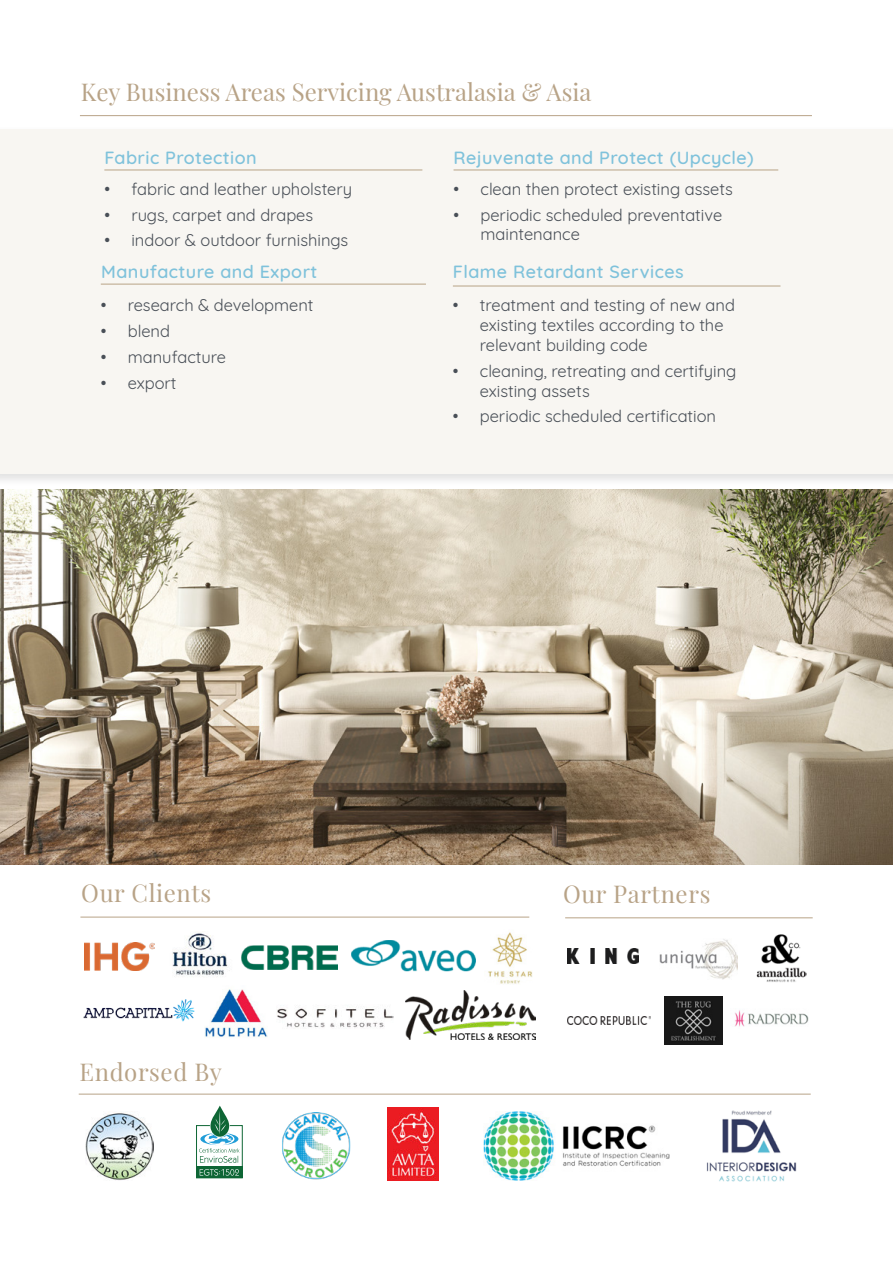
<style>
.page{position:relative;width:893px;height:1263px;background:#fff}
.page>*{position:absolute;margin:0;border:0;box-sizing:border-box;transform-origin:0 0}
.t1{font:24px "Playfair Display";color:#b8a387}
.t2{font:24px "Playfair Display";letter-spacing:.025em;color:#b8a387}
.t3{font:500 18px "Quicksand";letter-spacing:.025em;color:#7fc2db}
.t4{font:16.5px/19.8px "Quicksand";color:#494f57}
</style>
<div class="page">
<img style="left:488px;top:932px;width:45px;height:52px">
<img style="left:351px;top:940px;width:125px;height:32px">
<img style="left:735px;top:1010px;width:74px;height:17px">
<img style="left:282px;top:1112px;width:68px;height:68px">
<hr style="left:80px;top:917px;width:449px;height:1px;background:#b8a387">
<div style="left:0;top:126px;width:893px;height:361px;background:#231f20;opacity:.13"></div>
<div style="left:0;top:129px;width:893px;height:345px;background:#f8f6f2"></div>
<hr style="left:104px;top:170px;width:318px;height:1px;background:#b8a387">
<hr style="left:454px;top:170px;width:324px;height:1px;background:#b8a387">
<hr style="left:453px;top:286px;width:327px;height:1px;background:#b8a387">
<img style="left:84px;top:942px;width:71px;height:28px">
<img style="left:172px;top:933px;width:56px;height:44px">
<img style="left:241px;top:945px;width:97px;height:24px">
<img style="left:277px;top:1008px;width:116px;height:20px">
<img style="left:83px;top:999px;width:112px;height:23px">
<img style="left:406px;top:991px;width:129px;height:48px">
<img style="left:659px;top:939px;width:78px;height:40px">
<img style="left:665px;top:996px;width:58px;height:49px">
<img style="left:756px;top:934px;width:51px;height:48px">
<img style="left:568px;top:1017px;width:82px;height:7px">
<img style="left:568px;top:948px;width:71px;height:16px">
<img style="left:86px;top:1113px;width:67px;height:68px">
<div style="left:196px;top:1125px;width:46px;height:53px;background:#fff;border:1px solid #0e6635"></div>
<div style="left:197px;top:1166px;width:46px;height:12px;background:#0e6635"></div>
<svg style="left:199px;top:1105px;width:40px;height:58px"></svg>
<svg style="left:200px;top:1169px;width:39px;height:7px"></svg>
<img style="left:706px;top:1110px;width:91px;height:72px">
<img style="left:387px;top:1108px;width:51px;height:73px">
<img style="left:483px;top:1111px;width:187px;height:69px">
<hr style="left:101px;top:284px;width:325px;height:1px;background:#b8a387">
<img style="left:0;top:489px;width:893px;height:376px">
<hr style="left:80px;top:115px;width:732px;height:1px;background:#b8a387">
<hr style="left:565px;top:917px;width:248px;height:1px;background:#b8a387">
<hr style="left:79px;top:1094px;width:732px;height:1px;background:#b8a387">
<img style="left:205px;top:989px;width:63px;height:48px">
<h1 class="t1" style="left:81px;top:82px;width:512px">Key Business Areas Servicing Australasia &amp; Asia</h1>
<p class="t3" style="left:104px;top:151px;width:154px">Fabric Protection</p>
<p class="t4" style="left:104px;top:180px;width:249px">• fabric and leather upholstery</p>
<p class="t4" style="left:104px;top:206px;width:210px">• rugs, carpet and drapes</p>
<p class="t4" style="left:104px;top:232px;width:245px">• indoor &amp; outdoor furnishings</p>
<p class="t3" style="left:454px;top:151px;width:302px">Rejuvenate and Protect (Upcycle)</p>
<p class="t4" style="left:454px;top:180px;width:281px">• clean then protect existing assets</p>
<p class="t4" style="left:481px;top:206px;width:243px;text-indent:-27px">• periodic scheduled preventative maintenance</p>
<p class="t3" style="left:101px;top:265px;width:218px">Manufacture and Export</p>
<p class="t3" style="left:453px;top:265px;width:232px">Flame Retardant Services</p>
<p class="t4" style="left:101px;top:297px;width:214px">• research &amp; development</p>
<p class="t4" style="left:101px;top:323px;width:71px">• blend</p>
<p class="t4" style="left:101px;top:349px;width:127px">• manufacture</p>
<p class="t4" style="left:101px;top:374px;width:77px">• export</p>
<p class="t4" style="left:480px;top:297px;width:257px;text-indent:-27px">• treatment and testing of new and existing textiles according to the relevant building code</p>
<p class="t4" style="left:480px;top:362px;width:258px;text-indent:-27px">• cleaning, retreating and certifying existing assets</p>
<p class="t4" style="left:453px;top:408px;width:265px">• periodic scheduled certification</p>
<h1 class="t2" style="left:81px;top:883px;width:131px">Our Clients</h1>
<h1 class="t2" style="left:563px;top:884px;width:149px">Our Partners</h1>
<h1 class="t2" style="left:80px;top:1062px;width:144px">Endorsed By</h1>
</div>
